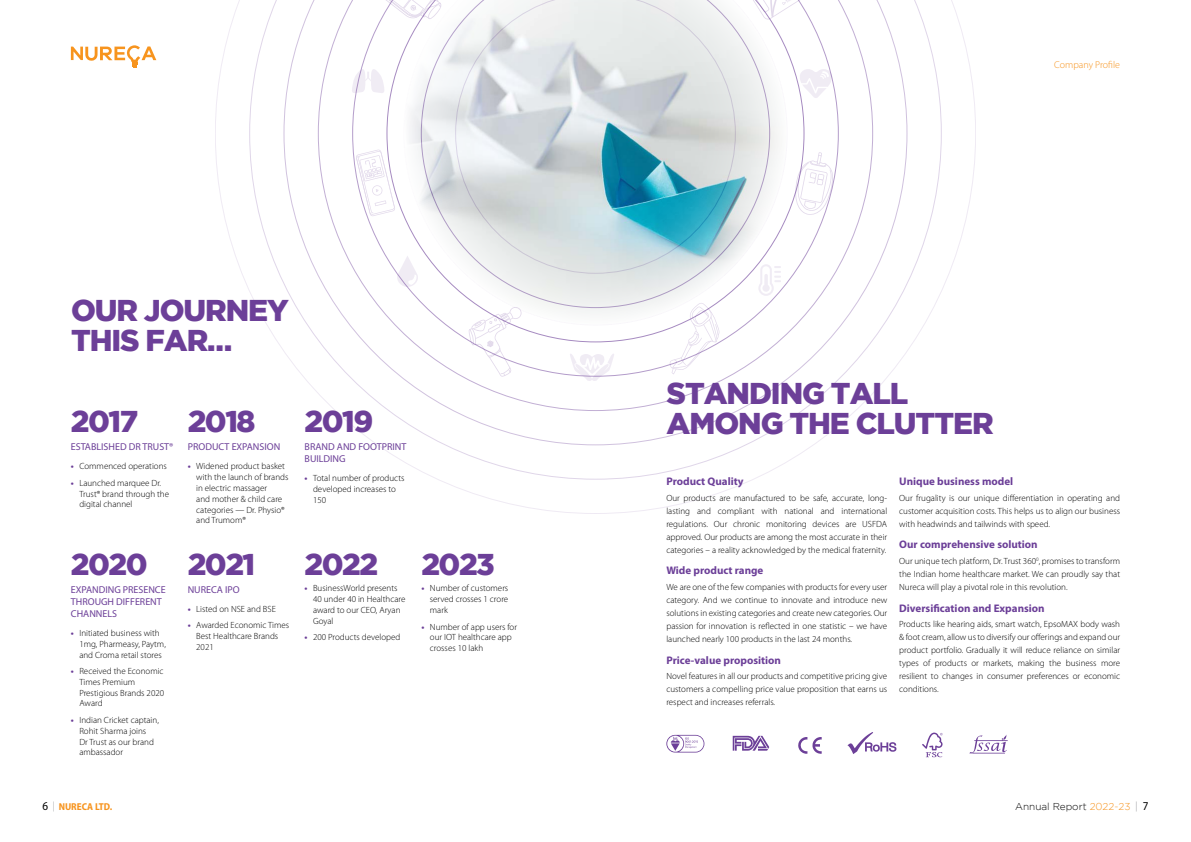
<style>
.page{position:relative;width:1191px;height:842px;background:#fff}
.page>*{position:absolute;margin:0;border:0;box-sizing:border-box;transform-origin:0 0}
.t1{font:900 30px/30px "Gotham";letter-spacing:-.035em;color:#6c3f98}
.t2{font:700 11px "Myriad Pro";color:#6c3f98}
.t3{font:10px/12px "Myriad Pro";color:#6c3f98}
.t4{font:300 10px "Gotham";color:#000}
.t5{font:300 10px "Myriad Pro";color:#f7941e}
.t6{font:10px "Myriad Variable Concept";color:#f7941e}
.t7{font:300 9px/10.8px "Myriad Pro";color:#000}
.s1{font-weight:700;color:#6c3f98}
.s2{font-size:12px;color:#000}
.s3{font-family:"Myriad Pro";font-weight:300;color:#939598}
.s4{color:#f7941e}
.s5{font-family:"Myriad Pro";color:#939598}
.s6{font-family:"Myriad Variable Concept";font-weight:400;font-size:12px}
</style>
<div class="page">
<svg style="left:215px;top:0;width:761px;height:514px"></svg>
<svg style="left:356px;top:149px;width:39px;height:67px"></svg>
<svg style="left:787px;top:0;width:26px;height:20px"></svg>
<svg style="left:375px;top:0;width:28px;height:19px"></svg>
<svg style="left:793px;top:152px;width:41px;height:65px"></svg>
<svg style="left:468px;top:325px;width:53px;height:52px"></svg>
<svg style="left:669px;top:325px;width:51px;height:49px"></svg>
<svg style="left:799px;top:69px;width:33px;height:29px"></svg>
<svg style="left:352px;top:63px;width:32px;height:30px"></svg>
<svg style="left:395px;top:255px;width:8px;height:32px"></svg>
<svg style="left:569px;top:352px;width:45px;height:29px"></svg>
<svg style="left:403px;top:0;width:384px;height:325px"></svg>
<svg style="left:847px;top:732px;width:49px;height:22px"></svg>
<svg style="left:732px;top:736px;width:37px;height:15px"></svg>
<svg style="left:922px;top:733px;width:20px;height:24px"></svg>
<svg style="left:969px;top:735px;width:38px;height:18px"></svg>
<svg style="left:798px;top:737px;width:23px;height:17px"></svg>
<svg style="left:666px;top:735px;width:38px;height:17px"></svg>
<svg style="left:71px;top:45px;width:85px;height:22px"></svg>
<p class="t1" style="left:71px;top:295px;width:219px">OUR JOURNEY<br>THIS FAR…</p>
<p class="t1" style="left:71px;top:406px;width:69px">2017</p>
<p class="t3" style="left:71px;top:441px;width:104px">ESTABLISHED DR TRUST®</p>
<p class="t7" style="left:71px;top:461px;width:98px"><span class="s1">•</span> Commenced operations</p>
<p class="t7" style="left:79px;top:477px;width:91px;text-indent:-9px"><span class="s1">•</span> Launched marquee Dr.<br>Trust® brand through the digital channel</p>
<p class="t1" style="left:71px;top:549px;width:78px">2020</p>
<p class="t3" style="left:71px;top:583px;width:96px">EXPANDING PRESENCE<br>THROUGH DIFFERENT<br>CHANNELS</p>
<p class="t7" style="left:79px;top:627px;width:88px;text-indent:-9px"><span class="s1">•</span> Initiated business with<br>1mg, Pharmeasy, Paytm, and Croma retail stores</p>
<p class="t7" style="left:79px;top:665px;width:86px;text-indent:-9px"><span class="s1">•</span> Received the Economic<br>Times Premium<br>Prestigious Brands 2020<br>Award</p>
<p class="t7" style="left:79px;top:714px;width:81px;text-indent:-9px"><span class="s1">•</span> Indian Cricket captain,<br>Rohit Sharma joins<br>Dr Trust as our brand ambassador</p>
<p class="t1" style="left:188px;top:406px;width:69px">2018</p>
<p class="t3" style="left:188px;top:441px;width:94px">PRODUCT EXPANSION</p>
<p class="t7" style="left:196px;top:461px;width:94px;text-indent:-9px"><span class="s1">•</span> Widened product basket with the launch of brands in electric massager<br>and mother &amp; child care categories — Dr. Physio® and Trumom®</p>
<p class="t1" style="left:188px;top:549px;width:69px">2021</p>
<p class="t3" style="left:188px;top:583px;width:54px">NURECA IPO</p>
<p class="t7" style="left:188px;top:603px;width:90px"><span class="s1">•</span> Listed on NSE and BSE</p>
<p class="t7" style="left:196px;top:620px;width:94px;text-indent:-9px"><span class="s1">•</span> Awarded Economic Times<br>Best Healthcare Brands<br>2021</p>
<p class="t1" style="left:304px;top:406px;width:70px">2019</p>
<p class="t3" style="left:304px;top:441px;width:103px">BRAND AND FOOTPRINT<br>BUILDING</p>
<p class="t7" style="left:313px;top:473px;width:93px;text-indent:-9px"><span class="s1">•</span> Total number of products developed increases to<br>150</p>
<p class="t1" style="left:304px;top:549px;width:75px">2022</p>
<p class="t7" style="left:313px;top:583px;width:94px;text-indent:-9px"><span class="s1">•</span> BusinessWorld presents<br>40 under 40 in Healthcare award to our CEO, Aryan<br>Goyal</p>
<p class="t7" style="left:304px;top:632px;width:97px"><span class="s1">•</span> 200 Products developed</p>
<p class="t1" style="left:421px;top:549px;width:75px">2023</p>
<p class="t7" style="left:430px;top:583px;width:80px;text-align:justify;text-indent:-9px"><span class="s1">•</span> Number of customers served crosses 1 crore mark</p>
<p class="t7" style="left:430px;top:621px;width:89px;text-indent:-9px"><span class="s1">•</span> Number of app users for our IOT healthcare app crosses 10 lakh</p>
<p class="t5" style="left:1054px;top:59px;width:67px">Company Profile</p>
<p class="t1" style="left:666px;top:378px;width:328px">STANDING TALL<br>AMONG THE CLUTTER</p>
<p class="t2" style="left:666px;top:474px;width:79px">Product Quality</p>
<p class="t7" style="left:666px;top:491px;width:222px;line-height:13px;text-align:justify">Our products are manufactured to be safe, accurate, long&shy;lasting and compliant with national and international regulations. Our chronic monitoring devices are USFDA approved. Our products are among the most accurate in their categories – a reality acknowledged by the medical fraternity.</p>
<p class="t2" style="left:666px;top:563px;width:99px">Wide product range</p>
<p class="t7" style="left:666px;top:580px;width:222px;line-height:13px;text-align:justify">We are one of the few companies with products for every user category. And we continue to innovate and introduce new solutions in existing categories and create new categories. Our passion for innovation is reflected in one statistic – we have launched nearly 100 products in the last 24 months.</p>
<p class="t2" style="left:666px;top:653px;width:116px">Price-value proposition</p>
<p class="t7" style="left:666px;top:670px;width:222px;line-height:13px;text-align:justify">Novel features in all our products and competitive pricing give customers a compelling price value proposition that earns us respect and increases referrals.</p>
<p class="t2" style="left:899px;top:474px;width:115px">Unique business model</p>
<p class="t7" style="left:899px;top:491px;width:222px;line-height:13px;text-align:justify">Our frugality is our unique differentiation in operating and customer acquisition costs. This helps us to align our business with headwinds and tailwinds with speed.</p>
<p class="t2" style="left:899px;top:537px;width:140px">Our comprehensive solution</p>
<p class="t7" style="left:899px;top:554px;width:222px;line-height:13px;text-align:justify">Our unique tech platform, Dr. Trust 360<sup>0</sup>, promises to transform the Indian home healthcare market. We can proudly say that Nureca will play a pivotal role in this revolution.</p>
<p class="t2" style="left:899px;top:601px;width:147px">Diversification and Expansion</p>
<p class="t7" style="left:899px;top:618px;width:222px;line-height:13px;text-align:justify">Products like hearing aids, smart watch, EpsoMAX body wash &amp; foot cream, allow us to diversify our offerings and expand our product portfolio. Gradually it will reduce reliance on similar types of products or markets, making the business more resilient to changes in consumer preferences or economic conditions.</p>
<p class="t6" style="left:43px;top:801px;width:71px"><span class="s2">6</span> <span class="s3">|</span> NURECA LTD.</p>
<p class="t4" style="left:1015px;top:801px;width:135px">Annual Report <span class="s4">2022-23</span> <span class="s5">|</span> <span class="s6">7</span></p>
</div>
